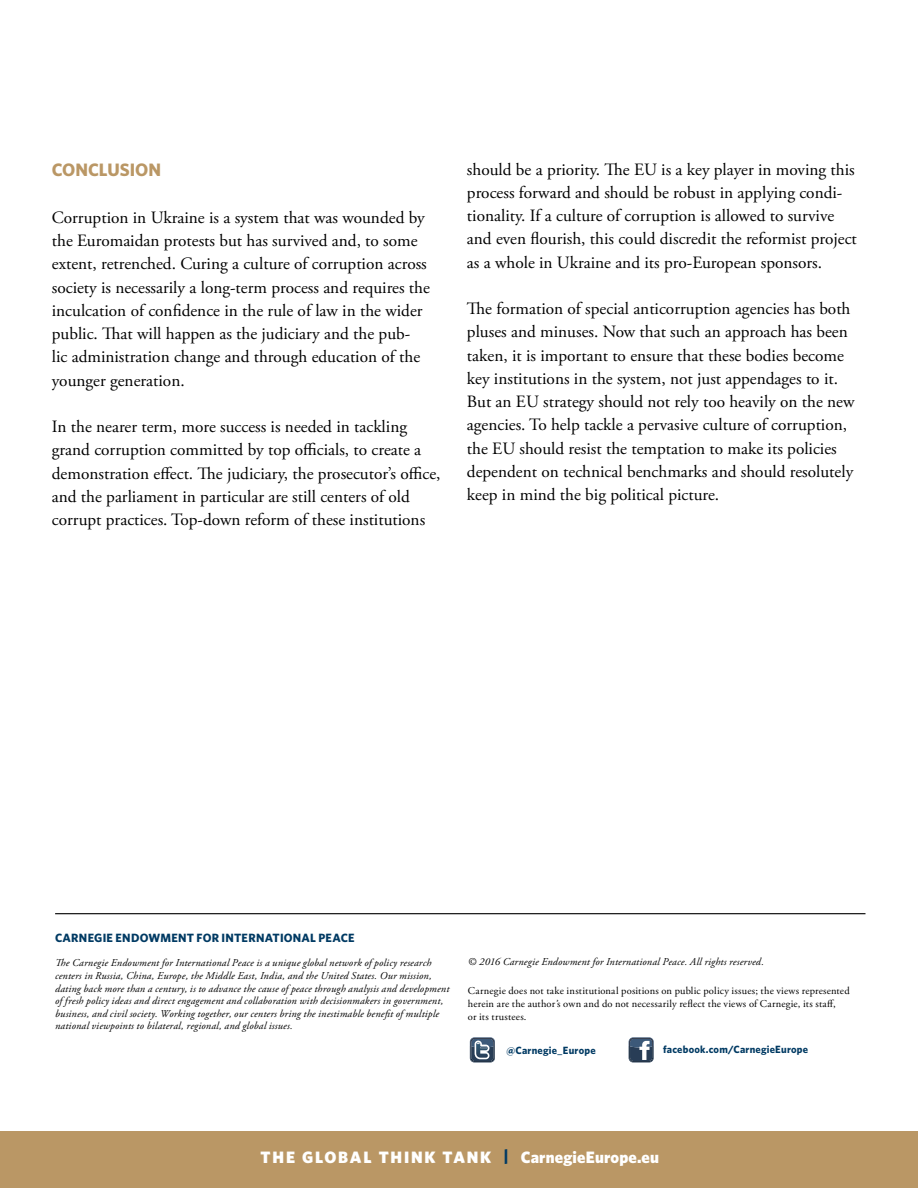
<style>
.page{position:relative;width:918px;height:1188px;background:#fff}
.page>*{position:absolute;margin:0;border:0;box-sizing:border-box;transform-origin:0 0}
.t1{font:700 18px "Whitney";color:#ba9765}
.t2{font:17.25px/23.2px "Adobe Garamond Pro";color:#000}
.t3{font:900 16.5px "Whitney";letter-spacing:.025em;color:#fff}
.t4{font:700 12px "Whitney";letter-spacing:.02em;color:#003a63}
.t5{font:italic 10.5px/12.6px "Adobe Garamond Pro";letter-spacing:.02em;color:#000}
.t6{font:10.5px/13px "Adobe Garamond Pro";letter-spacing:.02em;color:#000}
.t7{font:700 10.5px "Whitney";letter-spacing:.02em;color:#003a63}
.s1{font-style:italic}
.s2{color:#003a63}
</style>
<div class="page">
<div style="left:0;top:1131px;width:918px;height:57px;background:#ba9765"></div>
<hr style="left:55px;top:913px;width:811px;height:1px;background:#000">
<svg style="left:470px;top:1037px;width:25px;height:25px"></svg>
<svg style="left:629px;top:1037px;width:25px;height:25px"></svg>
<p class="t1" style="left:52px;top:158px;width:111px">CONCLUSION</p>
<p class="t2" style="left:52px;top:206px;width:380px">Corruption in Ukraine is a system that was wounded by the Euromaidan protests but has survived and, to some extent, retrenched. Curing a culture of corruption across society is necessarily a long-term process and requires the inculcation of confidence in the rule of law in the wider public. That will happen as the judiciary and the pub&shy;lic administration change and through education of the younger generation.</p>
<p class="t2" style="left:52px;top:416px;width:390px">In the nearer term, more success is needed in tackling grand corruption committed by top officials, to create a demonstration effect. The judiciary, the prosecutor’s office, and the parliament in particular are still centers of old corrupt practices. Top-down reform of these institutions</p>
<p class="t2" style="left:467px;top:158px;width:391px">should be a priority. The EU is a key player in moving this process forward and should be robust in applying condi&shy;tionality. If a culture of corruption is allowed to survive and even flourish, this could discredit the reformist project as a whole in Ukraine and its pro-European sponsors.</p>
<p class="t2" style="left:467px;top:298px;width:389px">The formation of special anticorruption agencies has both pluses and minuses. Now that such an approach has been taken, it is important to ensure that these bodies become key institutions in the system, not just appendages to it.<br>But an EU strategy should not rely too heavily on the new agencies. To help tackle a pervasive culture of corruption, the EU should resist the temptation to make its policies dependent on technical benchmarks and should resolutely keep in mind the big political picture.</p>
<p class="t4" style="left:55px;top:930px;width:301px">CARNEGIE ENDOWMENT FOR INTERNATIONAL PEACE</p>
<p class="t5" style="left:55px;top:957px;width:396px">The Carnegie Endowment for International Peace is a unique global network of policy research centers in Russia, China, Europe, the Middle East, India, and the United States. Our mission, dating back more than a century, is to advance the cause of peace through analysis and development of fresh policy ideas and direct engagement and collaboration with decisionmakers in government, business, and civil society. Working together, our centers bring the inestimable benefit of multiple national viewpoints to bilateral, regional, and global issues.</p>
<p class="t5" style="left:468px;top:956px;width:298px">© 2016 Carnegie Endowment for International Peace. All rights reserved.</p>
<p class="t6" style="left:468px;top:985px;width:383px">Carnegie does not take institutional positions on public policy issues; the views represented herein are the author<span class="s1">’</span>s own and do not necessarily reflect the views of Carnegie, its staff,<br>or its trustees.</p>
<p class="t7" style="left:507px;top:1043px;width:91px">@Carnegie_Europe</p>
<p class="t7" style="left:663px;top:1043px;width:146px">facebook.com/CarnegieEurope</p>
<p class="t3" style="left:261px;top:1146px;width:400px">THE GLOBAL THINK TANK <span class="s2">|</span> CarnegieEurope.eu</p>
</div>
